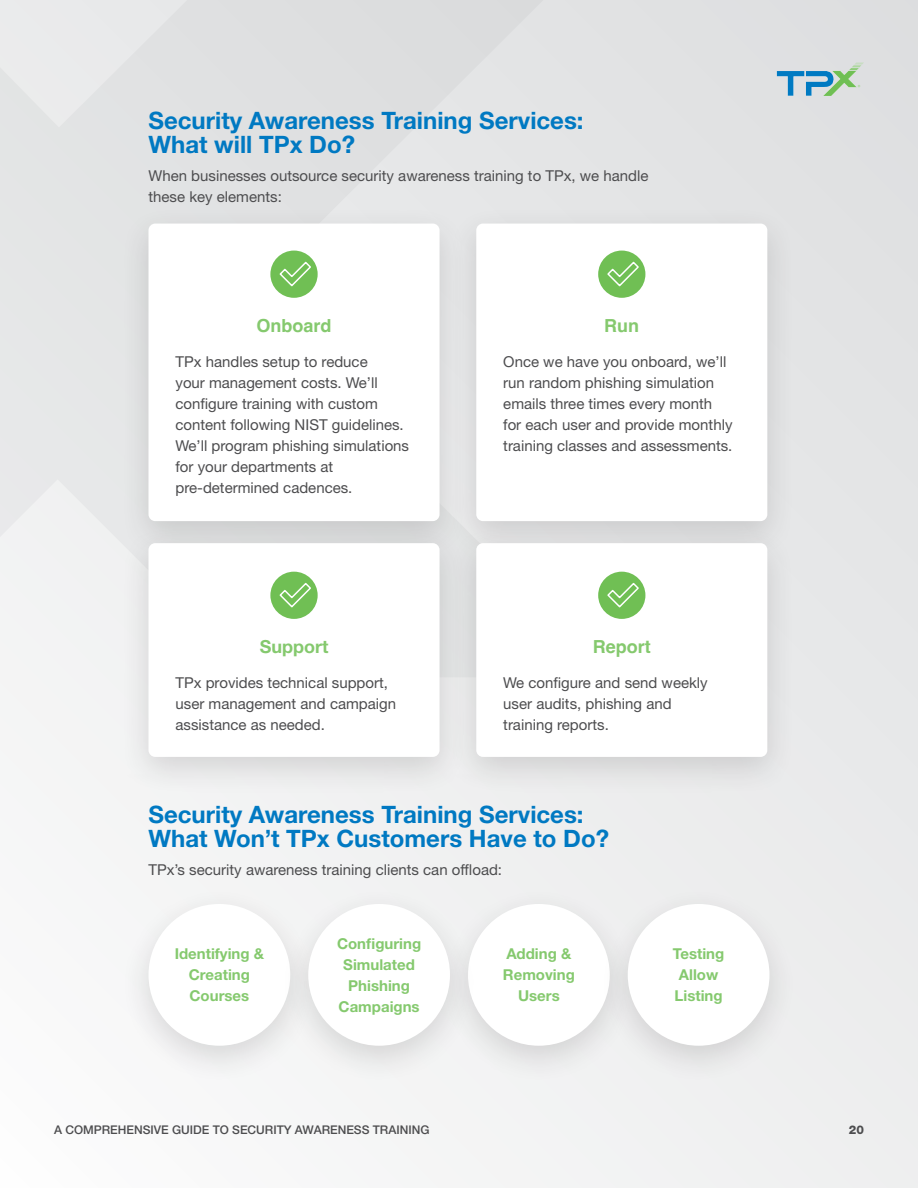
<style>
.page{position:relative;width:918px;height:1188px;background:#fff}
.page>*{position:absolute;margin:0;border:0;box-sizing:border-box;transform-origin:0 0}
.t1{font:700 24px/24px "Helvetica Neue LT Std";color:#0079c2}
.t2{font:700 18px "Helvetica";color:#85c96e}
.t3{font:700 18px "Helvetica Neue LT Std";color:#85c96e}
.t4{font:15px/21px "Helvetica Neue LT Std";color:#4d4d4f}
.t5{font:700 15px/21px "Helvetica Neue LT Std";color:#85c96e;text-align:center}
.t6{font:500 12px "Helvetica Neue LT Std";color:#4d4d4f}
.t7{font:800 12px "Helvetica Neue LT Std";color:#4d4d4f}
</style>
<div class="page">
<div style="left:0;top:0;width:918px;height:1188px;background:linear-gradient(to right,#fbfbfb,#e5e6e7)"></div>
<svg style="left:0;top:0;width:616px;height:677px;background:#e4e5e6"></svg>
<div style="left:119px;top:205px;width:350px;height:356px;background:#e0e1e2"></div>
<div style="left:148px;top:224px;width:292px;height:297px;background:#fff;border-radius:7px"></div>
<div style="left:270px;top:251px;width:48px;height:47px;background:#70bf54;border-radius:50%"></div>
<svg style="left:279px;top:261px;width:32px;height:26px"></svg>
<div style="left:119px;top:524px;width:350px;height:272px;background:#231f20;opacity:.15"></div>
<div style="left:148px;top:543px;width:292px;height:214px;background:#fff;border-radius:7px"></div>
<div style="left:270px;top:572px;width:48px;height:47px;background:#70bf54;border-radius:50%"></div>
<svg style="left:279px;top:583px;width:32px;height:25px"></svg>
<div style="left:447px;top:205px;width:350px;height:356px;background:#e1e2e3"></div>
<div style="left:476px;top:224px;width:291px;height:297px;background:#fff;border-radius:7px"></div>
<div style="left:598px;top:251px;width:47px;height:47px;background:#70bf54;border-radius:50%"></div>
<svg style="left:607px;top:261px;width:32px;height:26px"></svg>
<div style="left:447px;top:524px;width:350px;height:272px;background:#231f20;opacity:.15"></div>
<div style="left:476px;top:543px;width:291px;height:214px;background:#fff;border-radius:7px"></div>
<div style="left:598px;top:572px;width:47px;height:47px;background:#70bf54;border-radius:50%"></div>
<svg style="left:607px;top:583px;width:32px;height:25px"></svg>
<div style="left:119px;top:886px;width:201px;height:199px;background:#231f20;opacity:.15"></div>
<div style="left:148px;top:904px;width:142px;height:142px;background:#fff;border-radius:50%"></div>
<div style="left:439px;top:886px;width:200px;height:199px;background:#231f20;opacity:.15"></div>
<div style="left:468px;top:904px;width:142px;height:142px;background:#fff;border-radius:50%"></div>
<div style="left:599px;top:886px;width:200px;height:199px;background:#231f20;opacity:.15"></div>
<div style="left:628px;top:904px;width:142px;height:142px;background:#fff;border-radius:50%"></div>
<div style="left:279px;top:886px;width:200px;height:199px;background:#231f20;opacity:.15"></div>
<div style="left:308px;top:904px;width:142px;height:142px;background:#fff;border-radius:50%"></div>
<div style="left:755px;top:28px;width:128px;height:85px;background:#dfe0e1"></div>
<svg style="left:776px;top:62px;width:88px;height:34px"></svg>
<h1 class="t1" style="left:148px;top:108px;width:437px">Security Awareness Training Services:<br>What will TPx Do?</h1>
<p class="t4" style="left:148px;top:164px;width:502px">When businesses outsource security awareness training to TPx, we handle these key elements:</p>
<p class="t2" style="left:257px;top:315px;width:77px">Onboard</p>
<p class="t4" style="left:176px;top:351px;width:235px">TPx handles setup to reduce<br>your management costs. We’ll configure training with custom content following NIST guidelines.<br>We’ll program phishing simulations for your departments at pre-determined cadences.</p>
<p class="t3" style="left:260px;top:636px;width:70px">Support</p>
<p class="t4" style="left:176px;top:672px;width:222px">TPx provides technical support, user management and campaign assistance as needed.</p>
<p class="t2" style="left:604px;top:315px;width:36px">Run</p>
<p class="t4" style="left:503px;top:351px;width:231px">Once we have you onboard, we’ll run random phishing simulation emails three times every month for each user and provide monthly training classes and assessments.</p>
<p class="t2" style="left:593px;top:636px;width:59px">Report</p>
<p class="t4" style="left:503px;top:672px;width:206px">We configure and send weekly user audits, phishing and training reports.</p>
<h1 class="t1" style="left:148px;top:802px;width:462px">Security Awareness Training Services:<br>What Won’t TPx Customers Have to Do?</h1>
<p class="t4" style="left:148px;top:859px;width:355px">TPx’s security awareness training clients can offload:</p>
<p class="t5" style="left:337px;top:933px;width:86px">Configuring<br>Simulated<br>Phishing<br>Campaigns</p>
<p class="t5" style="left:175px;top:943px;width:91px">Identifying &amp;<br>Creating<br>Courses</p>
<p class="t5" style="left:503px;top:943px;width:73px">Adding &amp;<br>Removing<br>Users</p>
<p class="t5" style="left:673px;top:943px;width:53px;text-align:left">Testing<br>Allow<br>Listing</p>
<p class="t6" style="left:54px;top:1123px;width:377px">A COMPREHENSIVE GUIDE TO SECURITY AWARENESS TRAINING</p>
<p class="t7" style="left:849px;top:1123px;width:17px">20</p>
</div>
